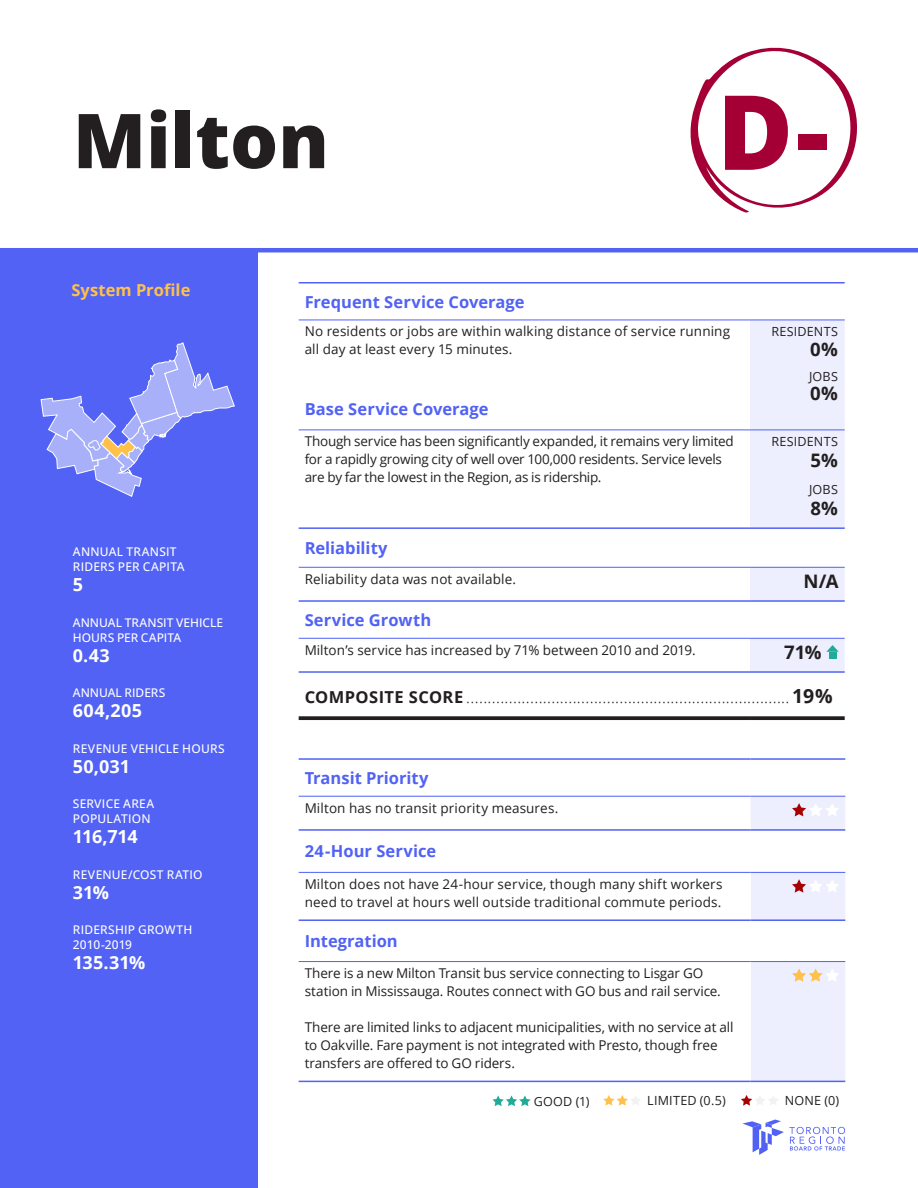
<style>
.page{position:relative;width:918px;height:1188px;background:#fff}
.page>*{position:absolute;margin:0;border:0;box-sizing:border-box;transform-origin:0 0}
.t1{font:800 103.8px "Open Sans";color:#a50036}
.t2{font:800 75.75px "Open Sans";color:#231f20}
.t3{font:700 18.6px "Open Sans";color:#231f20}
.t4{font:700 18px "Open Sans";letter-spacing:.005em;color:#fff}
.t5{font:700 16.5px "Open Sans";color:#5162f4}
.t6{font:300 16.5px "Open Sans";color:#231f20}
.t7{font:700 16.5px "Open Sans";letter-spacing:.005em;color:#ffc14a}
.t8{font:13.5px/18px "Open Sans";color:#231f20}
.t9{font:13.5px/18px "Open Sans";letter-spacing:-.02em;color:#231f20}
.t10{font:12.6px "Open Sans";letter-spacing:.015em;color:#231f20}
.t11{font:500 12px/15px "Open Sans";letter-spacing:.015em;color:#fff}
.t12{font:500 12px "Open Sans";letter-spacing:-.005em;color:#fff}
.s1{font-weight:700}
.s2{font-weight:700;font-size:19.5px}
</style>
<div class="page">
<div style="left:0;top:252px;width:257px;height:936px;background:#5162f4"></div>
<hr style="left:0;top:248px;width:918px;height:4px;background:#5162f4">
<svg style="left:690px;top:47px;width:168px;height:166px"></svg>
<hr style="left:299px;top:282px;width:451px;height:2px;background:#5162f4">
<hr style="left:750px;top:282px;width:95px;height:2px;background:#5162f4">
<hr style="left:299px;top:527px;width:451px;height:2px;background:#5162f4">
<hr style="left:299px;top:600px;width:451px;height:2px;background:#5162f4">
<hr style="left:299px;top:320px;width:451px;height:1px;background:#5162f4">
<hr style="left:299px;top:430px;width:451px;height:1px;background:#5162f4">
<hr style="left:299px;top:567px;width:451px;height:1px;background:#5162f4">
<svg style="left:299px;top:716px;width:451px;height:4px;background:#322f2f"></svg>
<svg style="left:750px;top:716px;width:95px;height:4px"></svg>
<hr style="left:299px;top:638px;width:451px;height:1px;background:#5162f4">
<hr style="left:299px;top:671px;width:451px;height:2px;background:#5162f4">
<hr style="left:750px;top:671px;width:95px;height:2px;background:#5162f4">
<svg style="left:750px;top:320px;width:95px;height:352px"></svg>
<svg style="left:40px;top:342px;width:195px;height:155px"></svg>
<hr style="left:299px;top:758px;width:452px;height:2px;background:#5162f4">
<hr style="left:751px;top:758px;width:94px;height:2px;background:#5162f4">
<hr style="left:299px;top:1081px;width:452px;height:1px;background:#5162f4">
<hr style="left:751px;top:1081px;width:94px;height:1px;background:#5162f4">
<svg style="left:299px;top:796px;width:546px;height:285px"></svg>
<svg style="left:492px;top:1095px;width:39px;height:11px"></svg>
<svg style="left:603px;top:1095px;width:37px;height:11px"></svg>
<svg style="left:741px;top:1095px;width:37px;height:11px"></svg>
<svg style="left:742px;top:1120px;width:103px;height:35px"></svg>
<h2 class="t2" style="left:73px;top:83px;width:258px">Milton</h2>
<h1 class="t1" style="left:717px;top:53px;width:113px">D-</h1>
<p class="t7" style="left:71px;top:278px;width:121px">System Profile</p>
<p class="t11" style="left:73px;top:544px;width:113px">ANNUAL TRANSIT<br>RIDERS PER CAPITA</p>
<h3 class="t4" style="left:73px;top:572px;width:12px">5</h3>
<p class="t11" style="left:73px;top:614px;width:152px">ANNUAL TRANSIT VEHICLE<br>HOURS PER CAPITA</p>
<h3 class="t4" style="left:73px;top:643px;width:38px">0.43</h3>
<p class="t12" style="left:73px;top:684px;width:94px">ANNUAL RIDERS</p>
<h3 class="t4" style="left:73px;top:698px;width:71px">604,205</h3>
<p class="t11" style="left:73px;top:740px;width:153px">REVENUE VEHICLE HOURS</p>
<h3 class="t4" style="left:73px;top:754px;width:59px">50,031</h3>
<p class="t11" style="left:73px;top:796px;width:83px">SERVICE AREA<br>POPULATION</p>
<h3 class="t4" style="left:73px;top:824px;width:66px">116,714</h3>
<p class="t11" style="left:73px;top:866px;width:131px">REVENUE/COST RATIO</p>
<h3 class="t4" style="left:73px;top:880px;width:38px">31%</h3>
<p class="t11" style="left:73px;top:922px;width:121px">RIDERSHIP GROWTH<br>2010-2019</p>
<h3 class="t4" style="left:73px;top:950px;width:74px">135.31%</h3>
<p class="t5" style="left:305px;top:290px;width:221px">Frequent Service Coverage</p>
<p class="t8" style="left:305px;top:322px;width:427px">No residents or jobs are within walking distance of service running all day at least every 15 minutes.</p>
<p class="t10" style="left:771px;top:323px;width:68px">RESIDENTS</p>
<h3 class="t3" style="left:810px;top:336px;width:29px">0%</h3>
<p class="t10" style="left:809px;top:368px;width:30px">JOBS</p>
<h3 class="t3" style="left:810px;top:380px;width:29px">0%</h3>
<p class="t5" style="left:305px;top:397px;width:185px">Base Service Coverage</p>
<p class="t9" style="left:305px;top:432px;width:431px">Though service has been significantly expanded, it remains very limited for a rapidly growing city of well over 100,000 residents. Service levels are by far the lowest in the Region, as is ridership.</p>
<p class="t10" style="left:771px;top:433px;width:68px">RESIDENTS</p>
<h3 class="t3" style="left:811px;top:447px;width:29px">5%</h3>
<p class="t10" style="left:809px;top:480px;width:30px">JOBS</p>
<h3 class="t3" style="left:810px;top:495px;width:29px">8%</h3>
<p class="t5" style="left:305px;top:536px;width:85px">Reliability</p>
<p class="t8" style="left:305px;top:569px;width:213px">Reliability data was not available.</p>
<h3 class="t3" style="left:804px;top:568px;width:37px">N/A</h3>
<p class="t5" style="left:305px;top:608px;width:128px">Service Growth</p>
<p class="t8" style="left:305px;top:640px;width:393px">Milton’s service has increased by 71% between 2010 and 2019.</p>
<h3 class="t3" style="left:784px;top:639px;width:39px">71%</h3>
<p class="t6" style="left:305px;top:685px;width:530px"><span class="s1">COMPOSITE SCORE</span> ............................................................................<span class="s2">19%</span></p>
<p class="t5" style="left:305px;top:766px;width:126px">Transit Priority</p>
<p class="t8" style="left:305px;top:798px;width:255px">Milton has no transit priority measures.</p>
<p class="t5" style="left:305px;top:840px;width:133px">24-Hour Service</p>
<p class="t8" style="left:305px;top:874px;width:419px">Milton does not have 24-hour service, though many shift workers need to travel at hours well outside traditional commute periods.</p>
<p class="t5" style="left:305px;top:930px;width:95px">Integration</p>
<p class="t8" style="left:305px;top:964px;width:418px">There is a new Milton Transit bus service connecting to Lisgar GO station in Mississauga. Routes connect with GO bus and rail service.</p>
<p class="t8" style="left:305px;top:1018px;width:430px">There are limited links to adjacent municipalities, with no service at all to Oakville. Fare payment is not integrated with Presto, though free transfers are offered to GO riders.</p>
<p class="t10" style="left:534px;top:1093px;width:57px">GOOD (1)</p>
<p class="t10" style="left:647px;top:1092px;width:80px">LIMITED (0.5)</p>
<p class="t10" style="left:785px;top:1092px;width:56px">NONE (0)</p>
</div>
